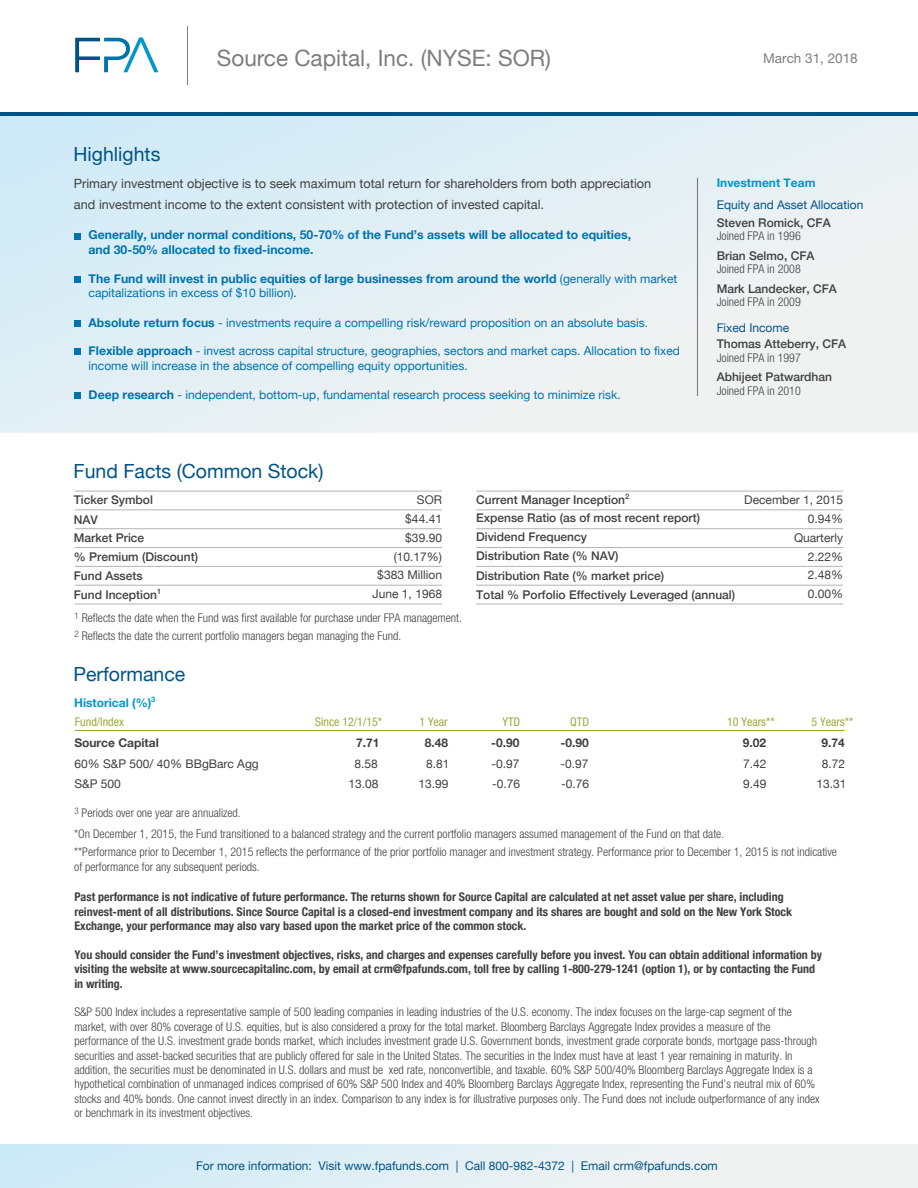
<style>
.page{position:relative;width:918px;height:1188px;background:#fff}
.page>*{position:absolute;margin:0;border:0;box-sizing:border-box;transform-origin:0 0}
.t1{font:22.5px "Helvetica Neue";color:#7c7d80}
.t2{font:19.5px "Helvetica Neue";color:#005485}
.t3{font:13.5px "Helvetica Neue";color:#7c7d80}
.t4{font:12.75px/21px "Helvetica Neue";color:#404041}
.t5{font:700 12.3px/15px "Helvetica Neue";color:#0073ad}
.t6{font:300 condensed 12px/14.4px "Helvetica Neue";color:#404041}
.t7{font:700 condensed 12px/14.4px "Helvetica Neue";color:#404041}
.t8{font:500 12px/13.5px "Helvetica Neue";color:#404040}
.t9{font:12px/14.7px "Helvetica Neue";color:#0073ad}
.t10{font:12px/18.8px "Helvetica Neue";color:#404040;text-align:right}
.t11{font:12px "Helvetica Neue";color:#005485}
.t12{font:condensed 12px "Helvetica Neue";color:#9caa3a}
.t13{font:700 12px/18.9px "Helvetica Neue";color:#0097cb}
.t14{font:300 condensed 12px/13.5px "Helvetica Neue";color:#404040}
.t15{font:700 12px "Helvetica Neue";color:#404040}
.s1{font-weight:300;font-stretch:condensed}
.s2{font-weight:500;font-stretch:normal}
.s3{font-weight:400;font-size:12px}
.s4{font-weight:700;font-size:12.3px}
.s5{font-weight:400;font-stretch:condensed;color:#9caa3a}
.s6{font-weight:700}
.s7{font-style:inherit}
</style>
<div class="page">
<svg style="left:0;top:116px;width:918px;height:317px"></svg>
<svg style="left:0;top:1144px;width:918px;height:44px"></svg>
<hr style="left:75px;top:491px;width:367px;height:1px;background:#b3b3b3">
<hr style="left:75px;top:510px;width:367px;height:1px;background:#b3b3b3">
<hr style="left:75px;top:528px;width:367px;height:1px;background:#b3b3b3">
<hr style="left:75px;top:547px;width:367px;height:1px;background:#b3b3b3">
<hr style="left:75px;top:566px;width:367px;height:1px;background:#b3b3b3">
<hr style="left:75px;top:585px;width:367px;height:1px;background:#b3b3b3">
<hr style="left:75px;top:604px;width:367px;height:1px;background:#b3b3b3">
<hr style="left:697px;top:178px;width:1px;height:218px;background:#7c7d80">
<hr style="left:75px;top:730px;width:770px;height:1px;background:#9caa3a">
<hr style="left:0;top:112px;width:918px;height:4px;background:#005485">
<svg style="left:75px;top:233px;width:6px;height:6px"></svg>
<svg style="left:75px;top:277px;width:6px;height:6px"></svg>
<div style="left:75px;top:320px;width:6px;height:7px;background:#0073ad"></div>
<svg style="left:75px;top:349px;width:6px;height:6px"></svg>
<svg style="left:75px;top:393px;width:6px;height:6px"></svg>
<hr style="left:476px;top:491px;width:367px;height:1px;background:#b3b3b3">
<hr style="left:476px;top:510px;width:367px;height:1px;background:#b3b3b3">
<hr style="left:476px;top:528px;width:367px;height:1px;background:#b3b3b3">
<hr style="left:476px;top:547px;width:367px;height:1px;background:#b3b3b3">
<hr style="left:476px;top:566px;width:367px;height:1px;background:#b3b3b3">
<hr style="left:476px;top:585px;width:367px;height:1px;background:#b3b3b3">
<hr style="left:476px;top:604px;width:367px;height:1px;background:#b3b3b3">
<svg style="left:75px;top:38px;width:84px;height:34px"></svg>
<hr style="left:187px;top:26px;width:1px;height:59px;background:#7c7d80">
<p class="t1" style="left:217px;top:42px;width:336px">Source Capital, Inc. (NYSE: SOR)</p>
<p class="t3" style="left:763px;top:50px;width:96px">March 31, 2018</p>
<p class="t2" style="left:74px;top:140px;width:89px">Highlights</p>
<p class="t4" style="left:74px;top:174px;width:579px">Primary investment objective is to seek maximum total return for shareholders from both appreciation and investment income to the extent consistent with protection of invested capital.</p>
<p class="t13" style="left:717px;top:173px;width:100px">Investment Team</p>
<p class="t8" style="left:717px;top:215px;width:116px">Steven Romick, CFA<br><span class="s1">Joined FPA in 1996</span></p>
<p class="t14" style="left:717px;top:249px;width:99px"><span class="s2">Brian Selmo, CFA<br></span>Joined FPA in 2008</p>
<p class="t8" style="left:717px;top:281px;width:122px">Mark Landecker, CFA<br><span class="s1">Joined FPA in 2009</span></p>
<p class="t8" style="left:717px;top:336px;width:131px">Thomas Atteberry, CFA<br><span class="s1">Joined FPA in 1997</span></p>
<p class="t8" style="left:717px;top:369px;width:117px">Abhijeet Patwardhan<br><span class="s1">Joined FPA in 2010</span></p>
<p class="t11" style="left:717px;top:196px;width:148px">Equity and Asset Allocation</p>
<p class="t5" style="left:89px;top:228px;width:544px">Generally, under normal conditions, 50-70% of the Fund’s assets will be allocated to equities, and 30-50% allocated to fixed-income.</p>
<p class="t5" style="left:89px;top:271px;width:590px">The Fund will invest in public equities of large businesses from around the world <span class="s3">(generally with market</span></p>
<p class="t9" style="left:89px;top:287px;width:210px">capitalizations in excess of $10 billion).</p>
<p class="t9" style="left:89px;top:316px;width:561px"><span class="s4">Absolute return focus</span> - investments require a compelling risk/reward proposition on an absolute basis.</p>
<p class="t9" style="left:89px;top:344px;width:593px"><span class="s4">Flexible approach</span> - invest across capital structure, geographies, sectors and market caps. Allocation to fixed income will increase in the absence of compelling equity opportunities.</p>
<p class="t9" style="left:89px;top:388px;width:534px"><span class="s4">Deep research</span> - independent, bottom-up, fundamental research process seeking to minimize risk.</p>
<p class="t11" style="left:717px;top:319px;width:74px">Fixed Income</p>
<p class="t2" style="left:74px;top:457px;width:251px">Fund Facts (Common Stock)</p>
<p class="t8" style="left:74px;top:489px;width:81px;line-height:19.8px">Ticker Symbol<br>NAV</p>
<p class="t8" style="left:74px;top:527px;width:126px;line-height:19px">Market Price<br>% Premium (Discount)<br>Fund Assets<br>Fund Inception<sup>1</sup></p>
<p class="t6" style="left:74px;top:609px;width:389px;line-height:18px"><sup>1</sup> Reflects the date when the Fund was first available for purchase under FPA management.<br><sup>2</sup> Reflects the date the current portfolio managers began managing the Fund.</p>
<p class="t10" style="left:373px;top:491px;width:71px">SOR<br>$44.41 $39.90 (10.17%) $383 Million<br>June 1, 1968</p>
<p class="t2" style="left:74px;top:660px;width:113px">Performance</p>
<p class="t8" style="left:476px;top:489px;width:225px;line-height:18.8px">Current Manager Inception<sup>2<br></sup>Expense Ratio (as of most recent report)<br>Dividend Frequency<br>Distribution Rate (% NAV)</p>
<p class="t8" style="left:476px;top:565px;width:261px;line-height:18.8px">Distribution Rate (% market price)<br>Total % Porfolio Effectively Leveraged (annual)</p>
<p class="t10" style="left:744px;top:491px;width:100px">December 1, 2015<br>0.94%<br>Quarterly<br>2.22%<br>2.48%<br>0.00%</p>
<p class="t13" style="left:74px;top:694px;width:83px">Historical (%)<sup>3<br></sup><span class="s5">Fund/Index</span></p>
<p class="t12" style="left:315px;top:715px;width:69px">Since 12/1/15*</p>
<p class="t12" style="left:419px;top:715px;width:30px">1 Year</p>
<p class="t12" style="left:503px;top:715px;width:19px">YTD</p>
<p class="t12" style="left:570px;top:715px;width:20px">QTD</p>
<p class="t12" style="left:727px;top:715px;width:49px">10 Years**</p>
<p class="t12" style="left:812px;top:715px;width:43px">5 Years**</p>
<p class="t10" style="left:74px;top:734px;width:186px;line-height:20.5px;text-align:left"><span class="s6">Source Capital<br></span>60% S&amp;P 500/ 40% <span class="s7">BBgBarc</span> Agg<br>S&amp;P 500</p>
<p class="t6" style="left:74px;top:802px;width:652px;line-height:21.6px"><sup>3</sup> Periods over one year are annualized.<br>*On December 1, 2015, the Fund transitioned to a balanced strategy and the current portfolio managers assumed management of the Fund on that date.</p>
<p class="t6" style="left:74px;top:845px;width:764px">**Performance prior to December 1, 2015 reflects the performance of the prior portfolio manager and investment strategy. Performance prior to December 1, 2015 is not indicative of performance for any subsequent periods.</p>
<p class="t15" style="left:356px;top:734px;width:25px">7.71</p>
<p class="t15" style="left:425px;top:734px;width:25px">8.48</p>
<p class="t15" style="left:491px;top:734px;width:30px">-0.90</p>
<p class="t15" style="left:561px;top:734px;width:30px">-0.90</p>
<p class="t15" style="left:743px;top:734px;width:25px">9.02</p>
<p class="t15" style="left:821px;top:734px;width:25px">9.74</p>
<p class="t10" style="left:355px;top:755px;width:25px">8.58</p>
<p class="t10" style="left:426px;top:755px;width:25px">8.81</p>
<p class="t10" style="left:491px;top:755px;width:30px">-0.97</p>
<p class="t10" style="left:561px;top:755px;width:30px">-0.97</p>
<p class="t10" style="left:743px;top:755px;width:25px">7.42</p>
<p class="t10" style="left:822px;top:755px;width:25px">8.72</p>
<p class="t10" style="left:349px;top:775px;width:32px">13.08</p>
<p class="t10" style="left:419px;top:775px;width:32px">13.99</p>
<p class="t10" style="left:492px;top:775px;width:30px">-0.76</p>
<p class="t10" style="left:561px;top:775px;width:30px">-0.76</p>
<p class="t10" style="left:743px;top:775px;width:25px">9.49</p>
<p class="t10" style="left:817px;top:775px;width:32px">13.31</p>
<p class="t7" style="left:74px;top:889px;width:719px">Past performance is not indicative of future performance. The returns shown for Source Capital are calculated at net asset value per share, including reinvest-ment of all distributions. Since Source Capital is a closed-end investment company and its shares are bought and sold on the New York Stock<br>Exchange, your performance may also vary based upon the market price of the common stock.</p>
<p class="t7" style="left:74px;top:947px;width:749px">You should consider the Fund’s investment objectives, risks, and charges and expenses carefully before you invest. You can obtain additional information by visiting the website at www.sourcecapitalinc.com, by email at crm@fpafunds.com, toll free by calling 1-800-279-1241 (option 1), or by contacting the Fund in writing.</p>
<p class="t6" style="left:74px;top:1005px;width:747px">S&amp;P 500 Index includes a representative sample of 500 leading companies in leading industries of the U.S. economy. The index focuses on the large-cap segment of the market, with over 80% coverage of U.S. equities, but is also considered a proxy for the total market. Bloomberg Barclays Aggregate Index provides a measure of the performance of the U.S. investment grade bonds market, which includes investment grade U.S. Government bonds, investment grade corporate bonds, mortgage pass-through securities and asset-backed securities that are publicly offered for sale in the United States. The securities in the Index must have at least 1 year remaining in maturity. In addition, the securities must be denominated in U.S. dollars and must be xed rate, nonconvertible, and taxable. 60% S&amp;P 500/40% Bloomberg Barclays Aggregate Index is a hypothetical combination of unmanaged indices comprised of 60% S&amp;P 500 Index and 40% Bloomberg Barclays Aggregate Index, representing the Fund’s neutral mix of 60% stocks and 40% bonds. One cannot invest directly in an index. Comparison to any index is for illustrative purposes only. The Fund does not include outperformance of any index or benchmark in its investment objectives.</p>
<p class="t11" style="left:196px;top:1157px;width:523px">For more information: Visit www.fpafunds.com | Call 800-982-4372 | Email crm@fpafunds.com</p>
</div>
